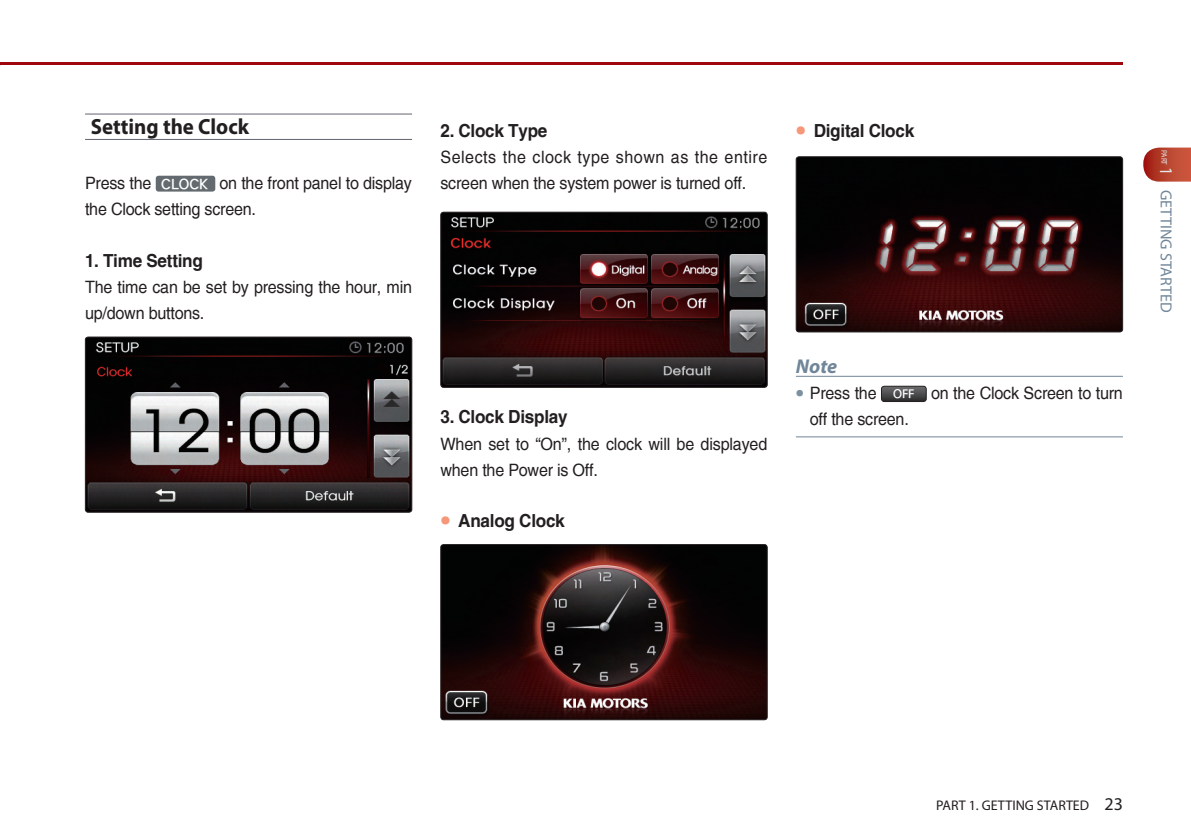
<style>
.page{position:relative;width:1191px;height:840px;background:#fff}
.page>*{position:absolute;margin:0;border:0;box-sizing:border-box;transform-origin:0 0}
.중제목{font:700 22px "Myriad Pro";color:#231f20;scale:.95 1}
.t1{font:italic 700 20px "Myriad Pro";color:#718698}
.소제목{font:700 18px "Helvetica";letter-spacing:-.015em;color:#231f20;scale:.95 1}
.본문{font:700 18px "Helvetica";letter-spacing:-.015em;color:#231f20;scale:.95 1}
.본문-2{font:17px/26px "Helvetica";letter-spacing:-.015em;color:#231f20;scale:.95 1}
.본문-3{font:17px/26px "Helvetica";letter-spacing:.005em;color:#231f20;scale:.95 1}
.Note_단락경계선{font:17px "Helvetica";letter-spacing:-.015em;color:#231f20;scale:.95 1}
.t2{font:16px "Myriad Pro";color:#718698}
.t3{font:14px "Myriad Pro";color:#231f20}
.t4{font:14px "HD Be A";color:#fff;scale:.95 1}
.t5{font:12px "HD Be A";color:#fff;scale:.95 1}
.t6{font:8px "Myriad Pro";color:#e6e7e9;scale:.9 1}
.s1{font-size:18px;color:#e6e7e9}
.s2{font-size:18px}
</style>
<div class="page">
<svg style="left:1143px;top:147px;width:48px;height:34px;background:#be503e"></svg>
<hr style="left:0;top:62px;width:1123px;height:3px;background:#9d070d">
<hr style="left:85px;top:113px;width:327px;height:1px;background:#636471">
<hr style="left:85px;top:139px;width:327px;height:1px;background:#636471">
<div style="left:156px;top:176px;width:59px;height:15px;background:#646b70;border-radius:3px"></div>
<hr style="left:796px;top:375px;width:327px;height:1px;background:#718698">
<hr style="left:796px;top:436px;width:327px;height:1px;background:#718698">
<svg style="left:881px;top:386px;width:45px;height:15px"></svg>
<div style="left:881px;top:386px;width:45px;height:15px;border:1px solid #231f20;border-radius:3px"></div>
<img style="left:85px;top:338px;width:327px;height:174px">
<div style="left:85px;top:336px;width:327px;height:176px;border:1px solid #231f20;border-radius:3px"></div>
<img style="left:442px;top:212px;width:325px;height:175px">
<div style="left:440px;top:212px;width:327px;height:175px;border:1px solid #231f20;border-radius:3px"></div>
<img style="left:442px;top:544px;width:325px;height:175px">
<div style="left:440px;top:544px;width:327px;height:175px;border:1px solid #231f20;border-radius:3px"></div>
<img style="left:796px;top:158px;width:325px;height:174px">
<div style="left:796px;top:156px;width:327px;height:176px;border:1px solid #231f20;border-radius:3px"></div>
<p class="중제목" style="left:91px;top:112px;width:168px">Setting the Clock</p>
<p class="본문-2" style="left:85px;top:171px;width:71px">Press the</p>
<p class="t4" style="left:161px;top:172px;width:51px">CLOCK</p>
<p class="본문-2" style="left:85px;top:171px;width:346px;text-indent:134px">on the front panel to display the Clock setting screen.</p>
<p class="소제목" style="left:85px;top:249px;width:126px">1. Time Setting</p>
<p class="본문-2" style="left:85px;top:275px;width:346px">The time can be set by pressing the hour, min up/down buttons.</p>
<p class="본문" style="left:440px;top:119px;width:114px">2. Clock Type</p>
<p class="본문-3" style="left:440px;top:145px;width:346px">Selects the clock type shown as the entire screen when the system power is turned off.</p>
<p class="소제목" style="left:440px;top:405px;width:135px">3. Clock Display</p>
<p class="본문-2" style="left:440px;top:431px;width:346px">When set to “On”, the clock will be displayed when the Power is Off.</p>
<p class="소제목" style="left:440px;top:509px;width:132px"><sup>●</sup> Analog Clock</p>
<p class="소제목" style="left:796px;top:119px;width:126px"><sup>●</sup> Digital Clock</p>
<p class="t1" style="left:796px;top:352px;width:43px">Note</p>
<p class="Note_단락경계선" style="left:796px;top:383px;width:87px"><sup>●</sup> Press the</p>
<p class="t5" style="left:893px;top:383px;width:24px">OFF</p>
<p class="Note_단락경계선" style="left:931px;top:383px;width:203px">on the Clock Screen to turn</p>
<p class="Note_단락경계선" style="left:810px;top:409px;width:106px">off the screen.</p>
<p class="t6" style="left:1169px;top:150px;width:18px;rotate:90deg">PART</p>
<p class="t2" style="left:1176px;top:167px;width:147px;rotate:90deg"><span class="s1">1</span> GETTING STARTED</p>
<p class="t3" style="left:936px;top:795px;width:188px">PART 1. GETTING STARTED <span class="s2">23</span></p>
</div>
